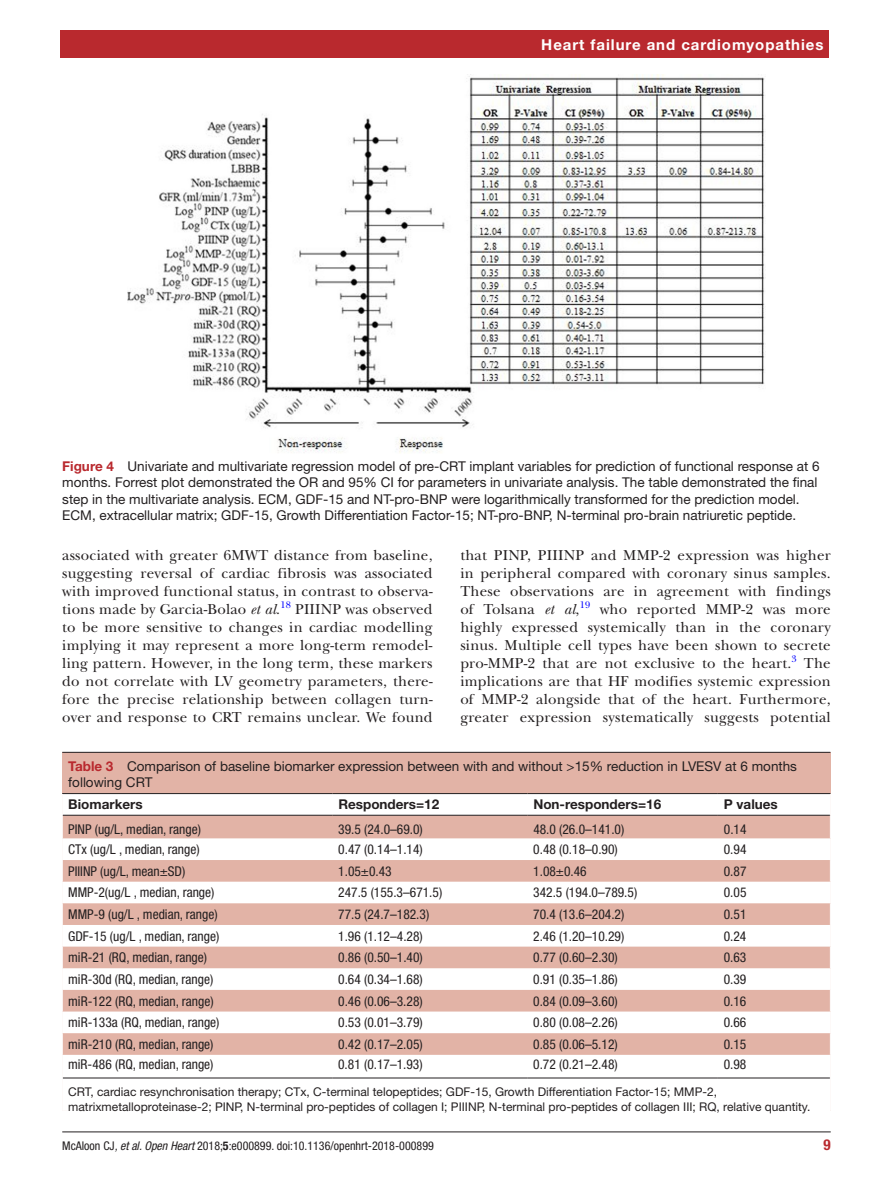
<style>
.page{position:relative;width:893px;height:1191px;background:#fff}
.page>*{position:absolute;margin:0;border:0;box-sizing:border-box;transform-origin:0 0}
.t1{font:15px/18px "New Baskerville";letter-spacing:.015em;color:#231f20;text-align:justify}
.t2{font:700 15px "Helvetica Neue LT Std";letter-spacing:.065em;color:#fff}
.t3{font:700 condensed 15px "Helvetica Neue LT Std";color:#b9292e}
.t4{font:condensed 13.5px "Helvetica Neue LT Std";color:#231f20}
.t5{font:13.5px/16.2px "Helvetica Neue LT Std";color:#231f20}
.t6{font:700 13.5px "Helvetica Neue LT Std";color:#231f20}
.t7{font:12px/15px "Helvetica Neue LT Std";color:#231f20}
.t8{font:condensed 12px "Helvetica Neue LT Std";color:#231f20}
.t9{font:9.9px "New Baskerville";color:#00f}
.s1{font-weight:700;color:#b9292e}
.s2{font-style:italic}
.s3{font-weight:700}
</style>
<div class="page">
<hr style="left:62px;top:1131px;width:769px;height:1px;background:#231f20">
<div style="left:61px;top:31px;width:768px;height:27px;background:#b9292e"></div>
<img style="left:127px;top:74px;width:638px;height:379px">
<div style="left:62px;top:753px;width:768px;height:357px;background:#e2b3a6"></div>
<hr style="left:62px;top:752px;width:768px;height:1px;background:#231f20">
<svg style="left:63px;top:794px;width:767px;height:316px;fill:#fff"></svg>
<hr style="left:62px;top:793px;width:270px;height:1px;background:#231f20">
<hr style="left:62px;top:815px;width:270px;height:1px;background:#231f20">
<hr style="left:332px;top:793px;width:195px;height:1px;background:#231f20">
<hr style="left:332px;top:815px;width:195px;height:1px;background:#231f20">
<hr style="left:527px;top:793px;width:191px;height:1px;background:#231f20">
<hr style="left:527px;top:815px;width:191px;height:1px;background:#231f20">
<hr style="left:718px;top:793px;width:112px;height:1px;background:#231f20">
<hr style="left:718px;top:815px;width:112px;height:1px;background:#231f20">
<hr style="left:332px;top:1077px;width:195px;height:1px;background:#231f20">
<hr style="left:527px;top:1077px;width:191px;height:1px;background:#231f20">
<hr style="left:62px;top:1077px;width:270px;height:1px;background:#231f20">
<hr style="left:718px;top:1077px;width:112px;height:1px;background:#231f20">
<svg style="left:62px;top:794px;width:1px;height:284px"></svg>
<hr style="left:62px;top:1078px;width:1px;height:32px;background:#fff">
<svg style="left:830px;top:815px;width:1px;height:240px"></svg>
<hr style="left:68px;top:1109px;width:762px;height:2px;background:#fff">
<p class="t2" style="left:541px;top:35px;width:284px">Heart failure and cardiomyopathies</p>
<p class="t5" style="left:62px;top:458px;width:759px"><span class="s1">Figure 4</span> Univariate and multivariate regression model of pre-CRT implant variables for prediction of functional response at 6 months. Forrest plot demonstrated the OR and 95% CI for parameters in univariate analysis. The table demonstrated the final step in the multivariate analysis. ECM, GDF-15 and NT-pro-BNP were logarithmically transformed for the prediction model.<br>ECM, extracellular matrix; GDF-15, Growth Differentiation Factor-15; NT-pro-BNP, N-terminal pro-brain natriuretic peptide.</p>
<p class="t1" style="left:62px;top:546px;width:372px">associated with greater 6MWT distance from baseline, suggesting reversal of cardiac fibrosis was associated with improved functional status, in contrast to observa&shy;tions made by Garcia-Bolao <span class="s2">et al</span>.</p>
<p class="t9" style="left:280px;top:598px;width:12px">18</p>
<p class="t1" style="left:62px;top:600px;width:372px;text-indent:233px">PIIINP was observed to be more sensitive to changes in cardiac modelling implying it may represent a more long-term remodel&shy;ling pattern. However, in the long term, these markers do not correlate with LV geometry parameters, there&shy;fore the precise relationship between collagen turn&shy;over and response to CRT remains unclear. We found</p>
<p class="t1" style="left:460px;top:546px;width:372px">that PINP, PIIINP and MMP-2 expression was higher in peripheral compared with coronary sinus samples.<br>These observations are in agreement with findings of Tolsana <span class="s2">et al</span>,</p>
<p class="t9" style="left:580px;top:598px;width:12px">19</p>
<p class="t1" style="left:460px;top:600px;width:372px;text-indent:139px">who reported MMP-2 was more highly expressed systemically than in the coronary sinus. Multiple cell types have been shown to secrete pro-MMP-2 that are not exclusive to the heart.</p>
<p class="t9" style="left:791px;top:652px;width:7px">3</p>
<p class="t1" style="left:460px;top:654px;width:372px;text-indent:343px">The implications are that HF modifies systemic expression of MMP-2 alongside that of the heart. Furthermore, greater expression systematically suggests potential</p>
<p class="t5" style="left:68px;top:757px;width:730px"><span class="s1">Table 3</span> Comparison of baseline biomarker expression between with and without &gt;15% reduction in LVESV at 6 months following CRT</p>
<p class="t6" style="left:68px;top:796px;width:76px">Biomarkers</p>
<p class="t6" style="left:338px;top:796px;width:102px">Responders=12</p>
<p class="t6" style="left:533px;top:796px;width:129px">Non-responders=16</p>
<p class="t6" style="left:724px;top:796px;width:56px">P values</p>
<p class="t4" style="left:68px;top:821px;width:134px">PINP (ug/L, median, range)</p>
<p class="t4" style="left:338px;top:821px;width:86px">39.5 (24.0–69.0)</p>
<p class="t4" style="left:533px;top:821px;width:93px">48.0 (26.0–141.0)</p>
<p class="t4" style="left:724px;top:821px;width:24px">0.14</p>
<p class="t4" style="left:68px;top:841px;width:133px">CTx (ug/L , median, range)</p>
<p class="t4" style="left:338px;top:841px;width:86px">0.47 (0.14–1.14)</p>
<p class="t4" style="left:533px;top:841px;width:86px">0.48 (0.18–0.90)</p>
<p class="t4" style="left:724px;top:841px;width:24px">0.94</p>
<p class="t4" style="left:68px;top:863px;width:119px">PIIINP (ug/L, mean±SD)</p>
<p class="t4" style="left:338px;top:863px;width:55px">1.05±0.43</p>
<p class="t4" style="left:533px;top:863px;width:55px">1.08±0.46</p>
<p class="t4" style="left:724px;top:863px;width:24px">0.87</p>
<p class="t4" style="left:68px;top:884px;width:148px">MMP-2(ug/L , median, range)</p>
<p class="t4" style="left:338px;top:884px;width:105px">247.5 (155.3–671.5)</p>
<p class="t4" style="left:533px;top:884px;width:105px">342.5 (194.0–789.5)</p>
<p class="t4" style="left:724px;top:884px;width:24px">0.05</p>
<p class="t4" style="left:68px;top:906px;width:151px">MMP-9 (ug/L , median, range)</p>
<p class="t4" style="left:338px;top:906px;width:93px">77.5 (24.7–182.3)</p>
<p class="t4" style="left:533px;top:906px;width:93px">70.4 (13.6–204.2)</p>
<p class="t4" style="left:724px;top:906px;width:24px">0.51</p>
<p class="t4" style="left:68px;top:928px;width:153px">GDF-15 (ug/L , median, range)</p>
<p class="t4" style="left:338px;top:928px;width:86px">1.96 (1.12–4.28)</p>
<p class="t4" style="left:533px;top:928px;width:93px">2.46 (1.20–10.29)</p>
<p class="t4" style="left:724px;top:928px;width:24px">0.24</p>
<p class="t4" style="left:68px;top:949px;width:140px">miR-21 (RQ, median, range)</p>
<p class="t4" style="left:338px;top:949px;width:86px">0.86 (0.50–1.40)</p>
<p class="t4" style="left:533px;top:949px;width:86px">0.77 (0.60–2.30)</p>
<p class="t4" style="left:724px;top:949px;width:24px">0.63</p>
<p class="t4" style="left:68px;top:971px;width:147px">miR-30d (RQ, median, range)</p>
<p class="t4" style="left:338px;top:971px;width:86px">0.64 (0.34–1.68)</p>
<p class="t4" style="left:533px;top:971px;width:86px">0.91 (0.35–1.86)</p>
<p class="t4" style="left:724px;top:971px;width:24px">0.39</p>
<p class="t4" style="left:68px;top:993px;width:147px">miR-122 (RQ, median, range)</p>
<p class="t4" style="left:338px;top:993px;width:86px">0.46 (0.06–3.28)</p>
<p class="t4" style="left:533px;top:993px;width:86px">0.84 (0.09–3.60)</p>
<p class="t4" style="left:724px;top:993px;width:24px">0.16</p>
<p class="t4" style="left:68px;top:1014px;width:153px">miR-133a (RQ, median, range)</p>
<p class="t4" style="left:338px;top:1014px;width:86px">0.53 (0.01–3.79)</p>
<p class="t4" style="left:533px;top:1014px;width:86px">0.80 (0.08–2.26)</p>
<p class="t4" style="left:724px;top:1014px;width:24px">0.66</p>
<p class="t4" style="left:68px;top:1036px;width:147px">miR-210 (RQ, median, range)</p>
<p class="t4" style="left:338px;top:1036px;width:86px">0.42 (0.17–2.05)</p>
<p class="t4" style="left:533px;top:1036px;width:86px">0.85 (0.06–5.12)</p>
<p class="t4" style="left:724px;top:1036px;width:24px">0.15</p>
<p class="t4" style="left:68px;top:1056px;width:147px">miR-486 (RQ, median, range)</p>
<p class="t4" style="left:338px;top:1056px;width:86px">0.81 (0.17–1.93)</p>
<p class="t4" style="left:533px;top:1056px;width:86px">0.72 (0.21–2.48)</p>
<p class="t4" style="left:724px;top:1056px;width:24px">0.98</p>
<p class="t7" style="left:68px;top:1083px;width:744px">CRT, cardiac resynchronisation therapy; CTx, C-terminal telopeptides; GDF-15, Growth Differentiation Factor-15; MMP-2, matrixmetalloproteinase-2; PINP, N-terminal pro-peptides of collagen I; PIIINP, N-terminal pro-peptides of collagen III; RQ, relative quantity.</p>
<p class="t8" style="left:62px;top:1139px;width:373px">McAloon CJ<span class="s2">, et al. Open Heart</span> 2018;<span class="s3">5</span>:e000899. doi:10.1136/openhrt-2018-000899</p>
<p class="t3" style="left:823px;top:1135px;width:9px">9</p>
</div>
